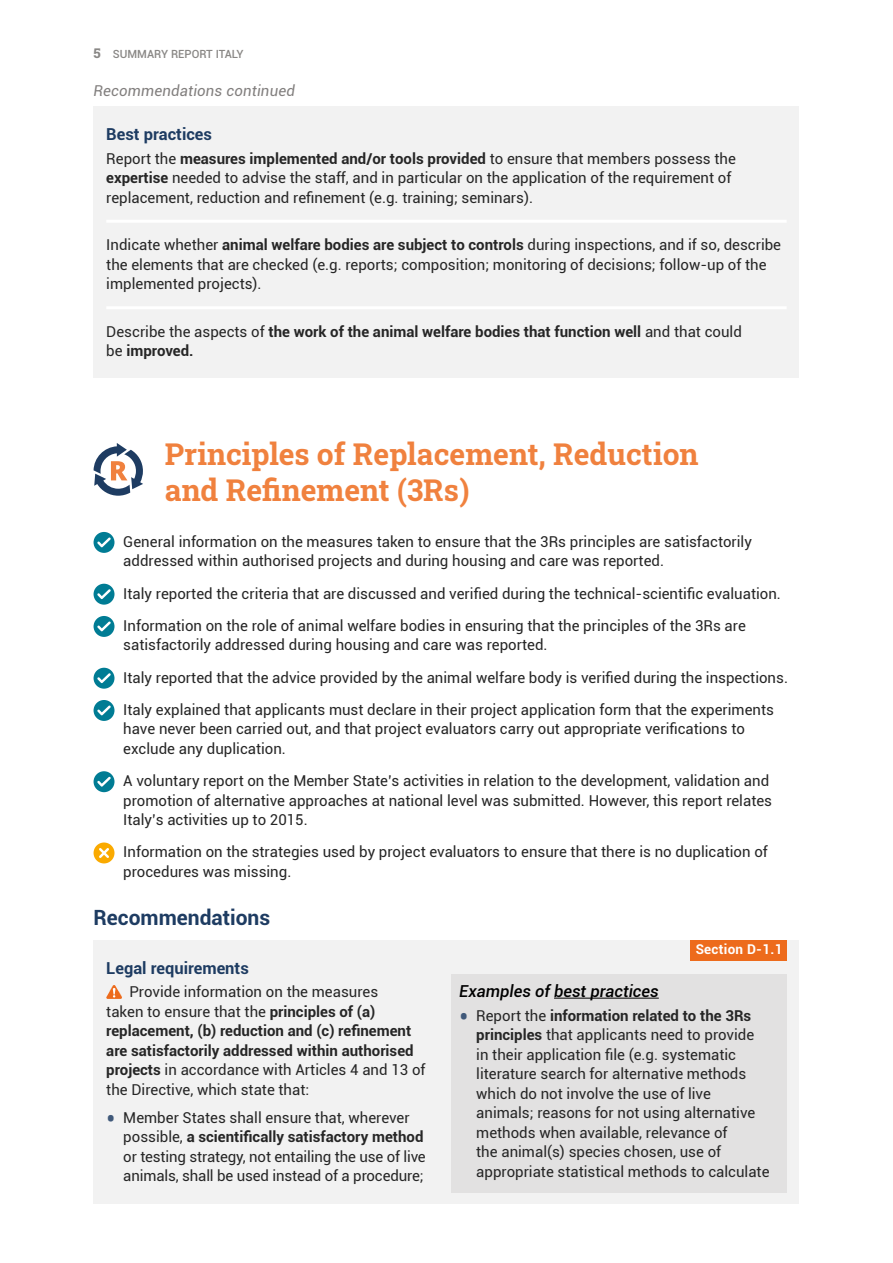
<style>
.page{position:relative;width:893px;height:1263px;background:#fff}
.page>*{position:absolute;margin:0;border:0;box-sizing:border-box;transform-origin:0 0}
.t1{font:30px/36px "Roboto Slab";color:#f0813e}
.t2{font:700 21px "Roboto";color:#1e3c62}
.t3{font:700 16.5px "Roboto";color:#1e3c62}
.t4{font:italic 500 16.5px "Roboto";color:#000}
.t5{font:15px/19.5px "Roboto";color:#262626}
.t6{font:700 15px/19.5px "Roboto";color:#262626}
.t7{font:italic 15px "Roboto";letter-spacing:.01em;color:#827f7e}
.t8{font:700 13.5px "Roboto";letter-spacing:.02em;color:#fff}
.t9{font:500 11.25px "Roboto";color:#898785}
.s1{font-family:"Roboto Slab";font-weight:800;font-size:13.5px}
.s2{font-weight:700}
.s3{font-weight:400}
.s4{font-size:28.2px;color:#40597a}
</style>
<div class="page">
<div style="left:94px;top:106px;width:705px;height:272px;background:#f2f2f2"></div>
<hr style="left:106px;top:220px;width:681px;height:3px;background:#fff">
<hr style="left:106px;top:306px;width:681px;height:3px;background:#fff">
<div style="left:94px;top:532px;width:20px;height:21px;background:#007c94;border-radius:50%"></div>
<svg style="left:97px;top:537px;width:14px;height:10px"></svg>
<div style="left:94px;top:584px;width:20px;height:21px;background:#007c94;border-radius:50%"></div>
<svg style="left:97px;top:589px;width:14px;height:10px"></svg>
<div style="left:94px;top:616px;width:20px;height:21px;background:#007c94;border-radius:50%"></div>
<svg style="left:97px;top:621px;width:14px;height:10px"></svg>
<div style="left:94px;top:668px;width:20px;height:21px;background:#007c94;border-radius:50%"></div>
<svg style="left:97px;top:673px;width:14px;height:10px"></svg>
<div style="left:94px;top:700px;width:20px;height:21px;background:#007c94;border-radius:50%"></div>
<svg style="left:97px;top:705px;width:14px;height:10px"></svg>
<div style="left:94px;top:771px;width:20px;height:21px;background:#007c94;border-radius:50%"></div>
<svg style="left:97px;top:777px;width:14px;height:10px"></svg>
<div style="left:94px;top:842px;width:20px;height:21px;background:#faaa00;border-radius:50%"></div>
<svg style="left:99px;top:848px;width:10px;height:10px"></svg>
<svg style="left:94px;top:443px;width:49px;height:53px"></svg>
<div style="left:94px;top:940px;width:705px;height:263px;background:#f2f2f2"></div>
<svg style="left:106px;top:985px;width:16px;height:14px"></svg>
<div style="left:690px;top:940px;width:97px;height:21px;background:#ed6b1c"></div>
<div style="left:451px;top:974px;width:336px;height:219px;background:#e2e1e1"></div>
<hr style="left:554px;top:998px;width:105px;height:1px;background:#000">
<p class="t9" style="left:94px;top:46px;width:152px"><span class="s1">5</span> SUMMARY REPORT ITALY</p>
<p class="t7" style="left:94px;top:80px;width:203px">Recommendations continued</p>
<p class="t3" style="left:106px;top:122px;width:107px">Best practices</p>
<p class="t5" style="left:106px;top:148px;width:631px">Report the <span class="s2">measures implemented and/or tools provided</span> to ensure that members possess the <span class="s2">expertise</span> needed to advise the staff, and in particular on the application of the requirement of replacement, reduction and refinement (e.g. training; seminars).</p>
<p class="t5" style="left:106px;top:235px;width:676px">Indicate whether <span class="s2">animal welfare bodies are subject to controls</span> during inspections, and if so, describe the elements that are checked (e.g. reports; composition; monitoring of decisions; follow-up of the implemented projects).</p>
<p class="t6" style="left:106px;top:321px;width:637px"><span class="s3">Describe the aspects of</span> the work of the animal welfare bodies that function well <span class="s3">and that could be</span> improved.</p>
<h1 class="t1" style="left:165px;top:435px;width:535px">Principles of Replacement, Reduction and Refinement (3Rs)</h1>
<p class="t5" style="left:123px;top:531px;width:630px">General information on the measures taken to ensure that the 3Rs principles are satisfactorily addressed within authorised projects and during housing and care was reported.</p>
<p class="t5" style="left:123px;top:577px;width:659px;line-height:32.2px">Italy reported the criteria that are discussed and verified during the technical-scientific evaluation.<br>Information on the role of animal welfare bodies in ensuring that the principles of the 3Rs are</p>
<p class="t5" style="left:123px;top:628px;width:666px;line-height:32.2px">satisfactorily addressed during housing and care was reported.<br>Italy reported that the advice provided by the animal welfare body is verified during the inspections.<br>Italy explained that applicants must declare in their project application form that the experiments</p>
<p class="t5" style="left:123px;top:719px;width:623px">have never been carried out, and that project evaluators carry out appropriate verifications to exclude any duplication.</p>
<p class="t5" style="left:123px;top:770px;width:650px">A voluntary report on the Member State’s activities in relation to the development, validation and promotion of alternative approaches at national level was submitted. However, this report relates<br>Italy’s activities up to 2015.</p>
<p class="t5" style="left:123px;top:842px;width:646px">Information on the strategies used by project evaluators to ensure that there is no duplication of procedures was missing.</p>
<h2 class="t2" style="left:94px;top:903px;width:178px">Recommendations</h2>
<p class="t3" style="left:106px;top:956px;width:144px">Legal requirements</p>
<p class="t5" style="left:106px;top:982px;width:321px;text-indent:23px">Provide information on the measures<br>taken to ensure that the <span class="s2">principles of (a) replacement, (b) reduction and (c) refinement are satisfactorily addressed within authorised projects</span> in accordance with Articles 4 and 13 of the Directive, which state that:</p>
<p class="t5" style="left:123px;top:1107px;width:304px;text-indent:-17px"><span class="s4">•</span> Member States shall ensure that, wherever possible, <span class="s2">a scientifically satisfactory method </span>or testing strategy, not entailing the use of live animals, shall be used instead of a procedure;</p>
<p class="t8" style="left:696px;top:940px;width:88px">Section D-1.1</p>
<p class="t4" style="left:459px;top:979px;width:201px">Examples of best practices</p>
<p class="t5" style="left:476px;top:1005px;width:295px;text-indent:-17px"><span class="s4">•</span> Report the <span class="s2">information related to the 3Rs principles</span> that applicants need to provide in their application file (e.g. systematic literature search for alternative methods which do not involve the use of live animals; reasons for not using alternative methods when available, relevance of<br>the animal(s) species chosen, use of appropriate statistical methods to calculate</p>
</div>
